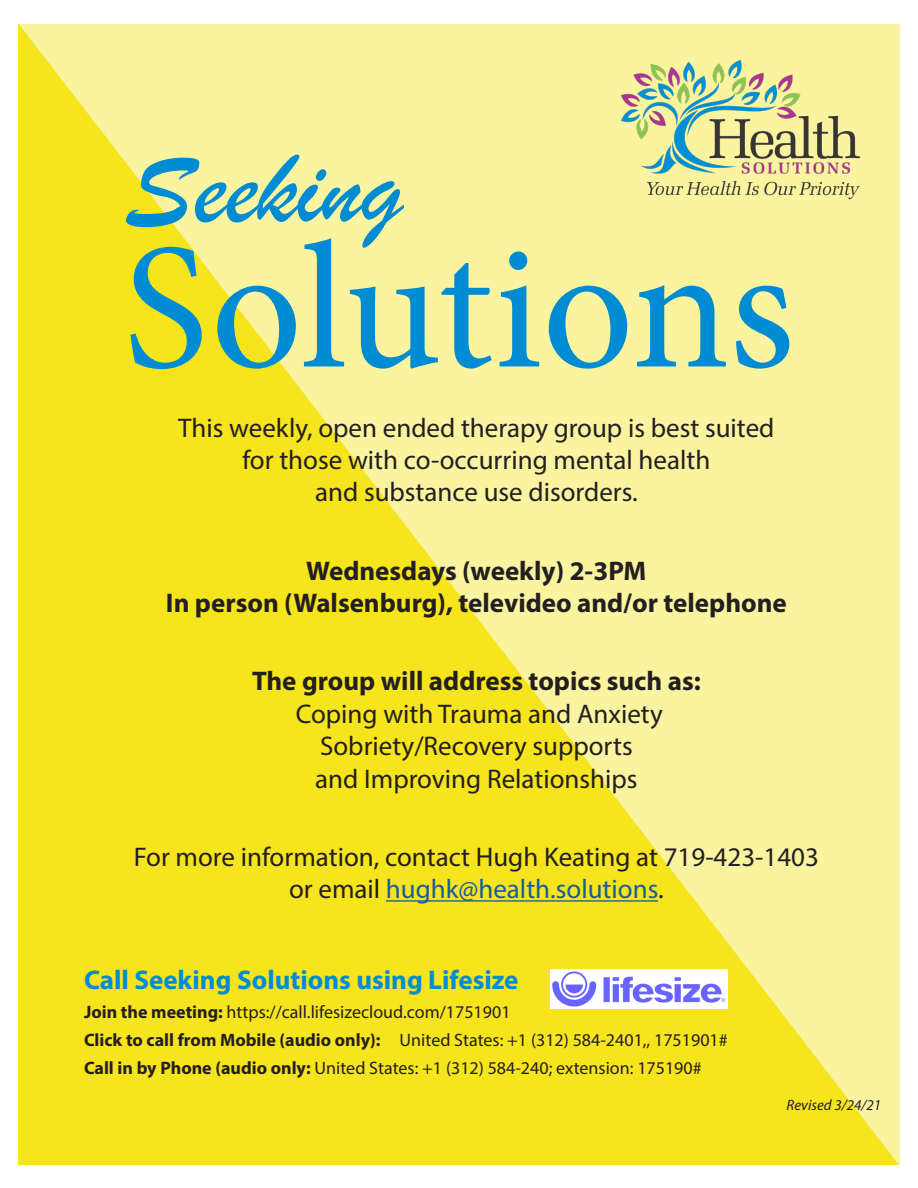
<style>
.page{position:relative;width:918px;height:1188px;background:#fff}
.page>*{position:absolute;margin:0;border:0;box-sizing:border-box;transform-origin:0 0}
.t1{font:180px "Minion Pro";letter-spacing:-.005em;color:#008cd2}
.t2{font:108px "Brush Script";color:#008cd2}
.t3{font:27px/32.4px "Myriad Pro";color:#231f20;text-align:center}
.t4{font:700 27px "Myriad Pro";color:#231f20}
.t5{font:700 27px "Myriad Pro";color:#008cd2}
.t6{font:27px "Myriad Pro";color:#175d9e}
.t7{font:18px "Myriad Pro";color:#231f20}
.t8{font:italic 15px "Myriad Pro";color:#231f20}
.s1{font-weight:700}
.s2{color:#231f20}
</style>
<div class="page">
<img style="left:18px;top:24px;width:882px;height:1141px">
<hr style="left:386px;top:900px;width:272px;height:2px;background:#175d9e">
<img style="left:615px;top:54px;width:248px;height:150px">
<img style="left:550px;top:969px;width:178px;height:40px">
<p class="t2" style="left:125px;top:122px;width:279px">Seeking</p>
<p class="t1" style="left:123px;top:188px;width:673px">Solutions</p>
<p class="t3" style="left:178px;top:411px;width:598px">This weekly, open ended therapy group is best suited for those with co-occurring mental health<br>and substance use disorders.</p>
<p class="t4" style="left:306px;top:553px;width:342px">Wednesdays (weekly) 2-3PM</p>
<p class="t4" style="left:166px;top:585px;width:622px">In person (Walsenburg), televideo and/or telephone</p>
<p class="t3" style="left:252px;top:665px;width:450px"><span class="s1">The group will address topics such as:<br></span>Coping with Trauma and Anxiety<br>Sobriety/Recovery supports</p>
<p class="t3" style="left:315px;top:762px;width:324px">and Improving Relationships</p>
<p class="t3" style="left:134px;top:840px;width:686px">For more information, contact Hugh Keating at 719-423-1403</p>
<p class="t6" style="left:289px;top:873px;width:376px"><span class="s2">or email</span> hughk@health.solutions<span class="s2">.</span></p>
<p class="t5" style="left:84px;top:963px;width:436px">Call Seeking Solutions using Lifesize</p>
<p class="t7" style="left:84px;top:1001px;width:428px"><span class="s1">Join the meeting:</span> https://call.lifesizecloud.com/1751901</p>
<p class="t7" style="left:84px;top:1029px;width:645px"><span class="s1">Click to call from Mobile (audio only):</span> United States: +1 (312) 584-2401,, 1751901#</p>
<p class="t7" style="left:84px;top:1057px;width:619px"><span class="s1">Call in by Phone (audio only:</span> United States: +1 (312) 584-240; extension: 175190#</p>
<p class="t8" style="left:787px;top:1095px;width:96px">Revised 3/24/21</p>
</div>
